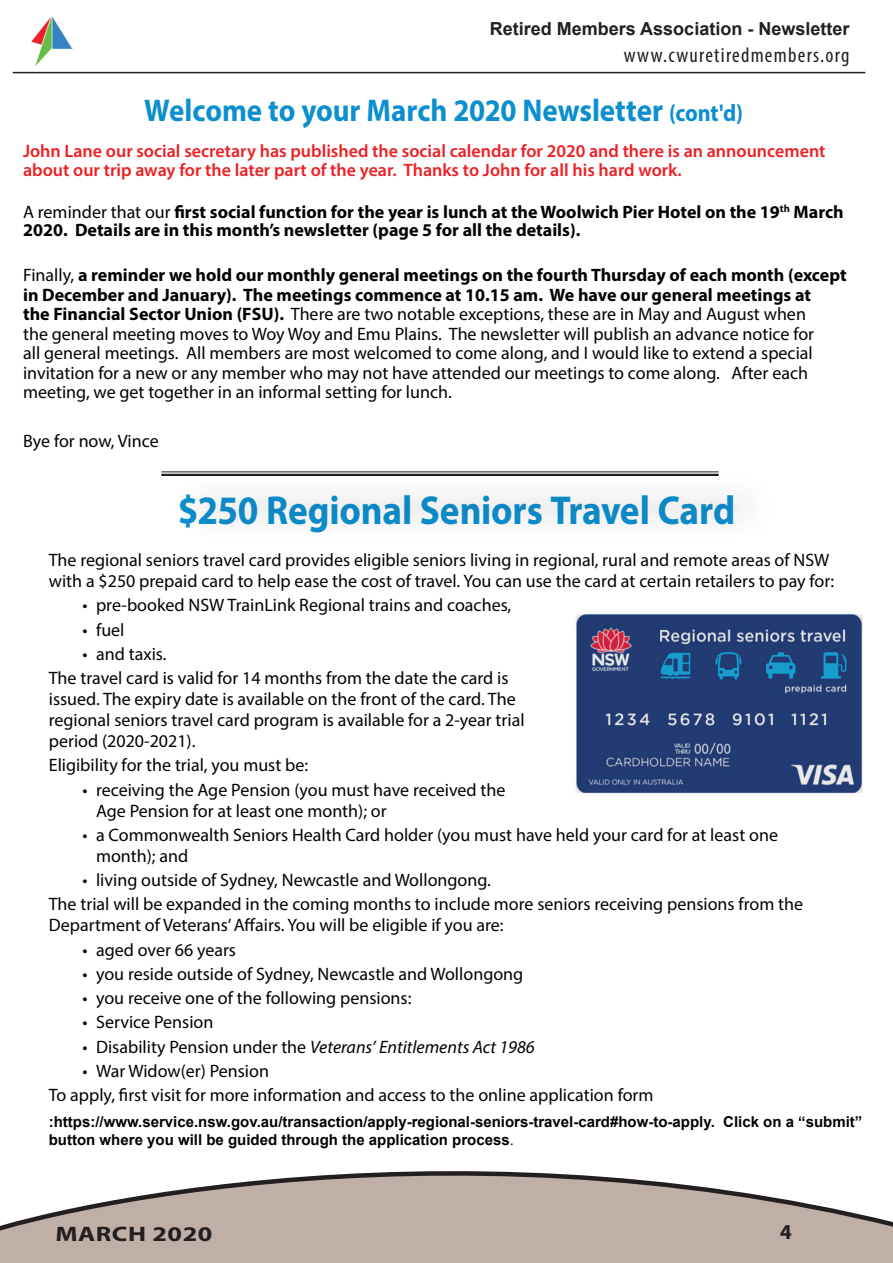
<style>
.page{position:relative;width:893px;height:1263px;background:#fff}
.page>*{position:absolute;margin:0;border:0;box-sizing:border-box;transform-origin:0 0}
.Major_Article_Headin{font:700 40.5px "Myriad Pro";letter-spacing:-.005em;color:#0c8fcf;scale:.92 1}
.Major_Article_Headin-2{font:700 31.5px "Myriad Pro";color:#0c8fcf;scale:.92 1}
.t1{font:700 21.3px "Myriad Pro";color:#231f20}
.t2{font:condensed 21px "Myriad Pro";letter-spacing:.06em;color:#231f20}
.t3{font:700 21px "Myriad Pro";letter-spacing:.02em;color:#231f20;scale:1.25 1}
.Article_Paragraph{font:18px/21px "Myriad Pro";color:#020304}
.Article_Paragraph-2{font:600 18px/19.5px "Myriad Pro";color:#ed2024}
.Article_Paragraph-3{font:700 18px/17.7px "Myriad Pro";color:#020304}
.t4{font:italic 18px "Myriad Pro";color:#020304}
.t5{font:700 18px "Arial";color:#231f20}
.t6{font:700 15px/18px "Arial";color:#020304}
.s1{font-size:24px}
.s2{font-weight:400}
.s3{font-weight:700}
.s4{font-style:normal}
</style>
<div class="page">
<hr style="left:13px;top:72px;width:852px;height:1px;background:#231f20">
<img style="left:32px;top:17px;width:40px;height:49px">
<svg style="left:0;top:1171px;width:893px;height:92px"></svg>
<img style="left:576px;top:614px;width:287px;height:180px">
<div style="left:169px;top:475px;width:609px;height:65px;background:#f8f7f8"></div>
<hr style="left:161px;top:471px;width:558px;height:1px;background:#231f20">
<hr style="left:161px;top:474px;width:558px;height:2px;background:#231f20">
<p class="t5" style="left:490px;top:17px;width:361px">Retired Members Association - Newsletter</p>
<p class="t2" style="left:624px;top:42px;width:227px">www.cwuretiredmembers.org</p>
<p class="Major_Article_Headin-2" style="left:144px;top:90px;width:652px">Welcome to your March 2020 Newsletter <span class="s1">(cont'd)</span></p>
<p class="Article_Paragraph-2" style="left:23px;top:141px;width:804px">John Lane our social secretary has published the social calendar for 2020 and there is an announcement about our trip away for the later part of the year. Thanks to John for all his hard work.</p>
<p class="Article_Paragraph-3" style="left:23px;top:203px;width:822px"><span class="s2">A reminder that our</span> first social function for the year is lunch at the Woolwich Pier Hotel on the 19<sup>th</sup> March<br>2020. Details are in this month’s newsletter (page 5 for all the details).</p>
<p class="Article_Paragraph" style="left:23px;top:265px;width:825px;line-height:19.5px">Finally, <span class="s3">a reminder we hold our monthly general meetings on the fourth Thursday of each month (except in December and January). The meetings commence at 10.15 am. We have our general meetings at<br>the Financial Sector Union (FSU).</span> There are two notable exceptions, these are in May and August when<br>the general meeting moves to Woy Woy and Emu Plains. The newsletter will publish an advance notice for<br>all general meetings. All members are most welcomed to come along, and I would like to extend a special invitation for a new or any member who may not have attended our meetings to come along. After each meeting, we get together in an informal setting for lunch.</p>
<p class="Article_Paragraph" style="left:23px;top:430px;width:137px">Bye for now, Vince</p>
<p class="Major_Article_Headin" style="left:178px;top:484px;width:608px">$250 Regional Seniors Travel Card</p>
<p class="Article_Paragraph" style="left:49px;top:549px;width:787px">The regional seniors travel card provides eligible seniors living in regional, rural and remote areas of NSW with a $250 prepaid card to help ease the cost of travel. You can use the card at certain retailers to pay for:</p>
<p class="Article_Paragraph" style="left:83px;top:595px;width:430px">• pre-booked NSW TrainLink Regional trains and coaches,</p>
<p class="Article_Paragraph" style="left:83px;top:619px;width:43px">• fuel</p>
<p class="Article_Paragraph" style="left:83px;top:643px;width:85px">• and taxis.</p>
<p class="Article_Paragraph" style="left:49px;top:667px;width:477px">The travel card is valid for 14 months from the date the card is issued. The expiry date is available on the front of the card. The regional seniors travel card program is available for a 2-year trial period (2020-2021).</p>
<p class="Article_Paragraph" style="left:49px;top:755px;width:261px">Eligibility for the trial, you must be:</p>
<p class="Article_Paragraph" style="left:96px;top:779px;width:411px;text-indent:-14px">• receiving the Age Pension (you must have received the<br>Age Pension for at least one month); or</p>
<p class="Article_Paragraph" style="left:96px;top:824px;width:683px;text-indent:-14px">• a Commonwealth Seniors Health Card holder (you must have held your card for at least one month); and</p>
<p class="Article_Paragraph" style="left:83px;top:869px;width:410px">• living outside of Sydney, Newcastle and Wollongong.</p>
<p class="Article_Paragraph" style="left:49px;top:894px;width:756px">The trial will be expanded in the coming months to include more seniors receiving pensions from the<br>Department of Veterans’ Affairs. You will be eligible if you are:</p>
<p class="Article_Paragraph" style="left:83px;top:939px;width:155px">• aged over 66 years</p>
<p class="Article_Paragraph" style="left:83px;top:963px;width:442px">• you reside outside of Sydney, Newcastle and Wollongong</p>
<p class="Article_Paragraph" style="left:83px;top:987px;width:330px">• you receive one of the following pensions:</p>
<p class="Article_Paragraph" style="left:83px;top:1011px;width:132px">• Service Pension</p>
<p class="t4" style="left:83px;top:1035px;width:454px"><span class="s4">• Disability Pension under the</span> Veterans’ Entitlements Act 1986</p>
<p class="Article_Paragraph" style="left:83px;top:1060px;width:188px">• War Widow(er) Pension</p>
<p class="Article_Paragraph" style="left:49px;top:1084px;width:606px">To apply, first visit for more information and access to the online application form</p>
<p class="t6" style="left:49px;top:1113px;width:815px">:https://www.service.nsw.gov.au/transaction/apply-regional-seniors-travel-card#how-to-apply. Click on a “submit” button where you will be guided through the application process<span class="s2">.</span></p>
<p class="t3" style="left:55px;top:1220px;width:127px">MARCH 2020</p>
<p class="t1" style="left:780px;top:1218px;width:13px">4</p>
</div>
